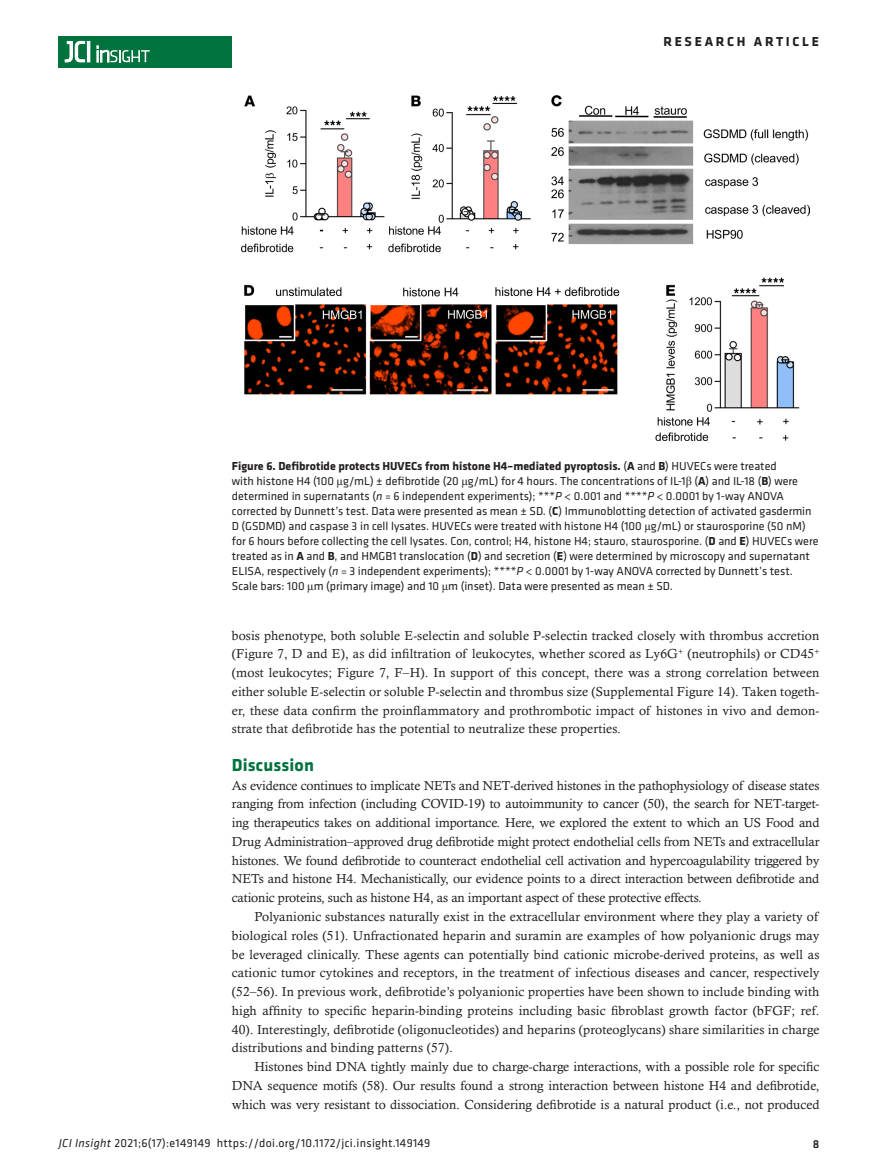
<style>
.page{position:relative;width:878px;height:1175px;background:#fff}
.page>*{position:absolute;margin:0;border:0;box-sizing:border-box;transform-origin:0 0}
.t1{font:700 18px "Klavika";letter-spacing:.01em;color:#00723e}
.t2{font:700 13.5px "Klavika Basic";letter-spacing:.2em;color:#231f20}
.t3{font:13.2px/18.8px "Calisto MT Std";letter-spacing:.005em;color:#231f20;text-align:justify}
.t4{font:12px/15px "Klavika Basic";color:#231f20}
.t5{font:12px "Klavika Basic";letter-spacing:.025em;color:#231f20}
.t6{font:500 12px "Klavika Basic";color:#231f20}
.s1{font-weight:700}
.s2{font-family:"Times New Roman"}
.s3{font-style:italic}
</style>
<div class="page">
<div style="left:59px;top:36px;width:173px;height:31px;background:#00723e"></div>
<hr style="left:87px;top:41px;width:3px;height:21px;background:#fff">
<svg style="left:64px;top:41px;width:21px;height:22px"></svg>
<svg style="left:97px;top:46px;width:53px;height:16px"></svg>
<img style="left:242px;top:96px;width:567px;height:344px">
<p class="t2" style="left:663px;top:32px;width:157px">RESEARCH ARTICLE</p>
<p class="t4" style="left:232px;top:457px;width:588px"><span class="s1">Figure 6. Defibrotide protects HUVECs from histone H4–mediated pyroptosis.</span> (<span class="s1">A</span> and <span class="s1">B</span>) HUVECs were treated<br>with histone H4 (100 <span class="s2">μ</span>g/mL) ± defibrotide (20 <span class="s2">μ</span>g/mL) for 4 hours. The concentrations of IL-1<span class="s2">β</span> (<span class="s1">A</span>) and IL-18 (<span class="s1">B</span>) were determined in supernatants (<span class="s3">n =</span> 6 independent experiments); ***<span class="s3">P &lt;</span> 0.001 and ****<span class="s3">P &lt;</span> 0.0001 by 1-way ANOVA corrected by Dunnett’s test. Data were presented as mean ± SD. (<span class="s1">C</span>) Immunoblotting detection of activated gasdermin D (GSDMD) and caspase 3 in cell lysates. HUVECs were treated with histone H4 (100 <span class="s2">μ</span>g/mL) or staurosporine (50 nM) for 6 hours before collecting the cell lysates. Con, control; H4, histone H4; stauro, staurosporine. (<span class="s1">D</span> and <span class="s1">E</span>) HUVECs were treated as in <span class="s1">A</span> and <span class="s1">B</span>, and HMGB1 translocation (<span class="s1">D</span>) and secretion (<span class="s1">E</span>) were determined by microscopy and supernatant ELISA, respectively (<span class="s3">n =</span> 3 independent experiments); ****<span class="s3">P &lt;</span> 0.0001 by 1-way ANOVA corrected by Dunnett’s test.<br>Scale bars: 100 <span class="s2">μ</span>m (primary image) and 10 <span class="s2">μ</span>m (inset). Data were presented as mean ± SD.</p>
<p class="t3" style="left:232px;top:625px;width:589px">bosis phenotype, both soluble E-selectin and soluble P-selectin tracked closely with thrombus accretion (Figure 7, D and E), as did infiltration of leukocytes, whether scored as Ly6G<sup>+</sup> (neutrophils) or CD45<sup>+ </sup>(most leukocytes; Figure 7, F–H). In support of this concept, there was a strong correlation between either soluble E-selectin or soluble P-selectin and thrombus size (Supplemental Figure 14). Taken togeth&shy;er, these data confirm the proinflammatory and prothrombotic impact of histones in vivo and demon&shy;strate that defibrotide has the potential to neutralize these properties.</p>
<h1 class="t1" style="left:232px;top:752px;width:84px">Discussion</h1>
<p class="t3" style="left:232px;top:775px;width:589px">As evidence continues to implicate NETs and NET-derived histones in the pathophysiology of disease states ranging from infection (including COVID-19) to autoimmunity to cancer (50), the search for NET-target&shy;ing therapeutics takes on additional importance. Here, we explored the extent to which an US Food and Drug Administration–approved drug defibrotide might protect endothelial cells from NETs and extracellular histones. We found defibrotide to counteract endothelial cell activation and hypercoagulability triggered by NETs and histone H4. Mechanistically, our evidence points to a direct interaction between defibrotide and cationic proteins, such as histone H4, as an important aspect of these protective effects.</p>
<p class="t3" style="left:232px;top:907px;width:589px;text-indent:22px">Polyanionic substances naturally exist in the extracellular environment where they play a variety of biological roles (51). Unfractionated heparin and suramin are examples of how polyanionic drugs may be leveraged clinically. These agents can potentially bind cationic microbe-derived proteins, as well as cationic tumor cytokines and receptors, in the treatment of infectious diseases and cancer, respectively (52–56). In previous work, defibrotide’s polyanionic properties have been shown to include binding with high affinity to specific heparin-binding proteins including basic fibroblast growth factor (bFGF; ref.<br>40). Interestingly, defibrotide (oligonucleotides) and heparins (proteoglycans) share similarities in charge distributions and binding patterns (57).</p>
<p class="t3" style="left:232px;top:1057px;width:589px;text-indent:22px">Histones bind DNA tightly mainly due to charge-charge interactions, with a possible role for specific DNA sequence motifs (58). Our results found a strong interaction between histone H4 and defibrotide, which was very resistant to dissociation. Considering defibrotide is a natural product (i.e., not produced</p>
<p class="t5" style="left:59px;top:1135px;width:373px"><span class="s3">JCI Insight</span> 2021;6(17):e149149 https://doi.org/10.1172/jci.insight.149149</p>
<p class="t6" style="left:812px;top:1135px;width:8px">8</p>
</div>
